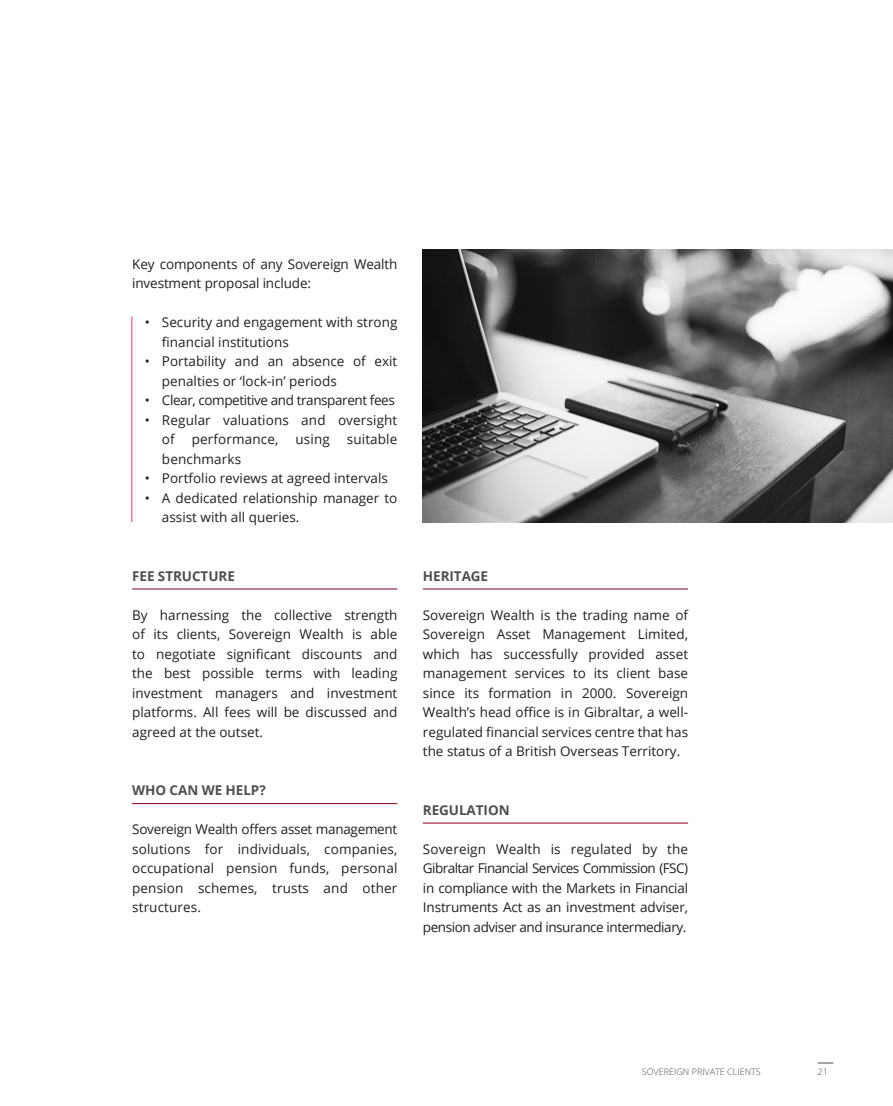
<style>
.page{position:relative;width:893px;height:1106px;background:#fff}
.page>*{position:absolute;margin:0;border:0;box-sizing:border-box;transform-origin:0 0}
.Content_-_Paragraph{font:13.5px/19.5px "Open Sans";color:#231f20}
.Sub-Content_title{font:700 13.5px "Open Sans";letter-spacing:-.005em;color:#4e4f50}
.Content_-_Paragraph-2{font:13.5px "Open Sans";letter-spacing:-.03em;color:#231f20}
.t1{font:300 9px "Open Sans";color:#4e4f50}
</style>
<div class="page">
<svg style="left:818px;top:1062px;width:15px;height:1px"></svg>
<hr style="left:423px;top:588px;width:265px;height:1px;background:#941830">
<hr style="left:132px;top:588px;width:265px;height:1px;background:#941830">
<hr style="left:132px;top:803px;width:265px;height:1px;background:#941830">
<hr style="left:423px;top:822px;width:265px;height:1px;background:#941830">
<hr style="left:131px;top:317px;width:1px;height:205px;background:#eb3866">
<img style="left:423px;top:249px;width:469px;height:273px">
<p class="Content_-_Paragraph" style="left:132px;top:254px;width:267px">Key components of any Sovereign Wealth investment proposal include:</p>
<p class="Content_-_Paragraph" style="left:162px;top:312px;width:237px;text-indent:-17px">• Security and engagement with strong financial institutions</p>
<p class="Content_-_Paragraph" style="left:162px;top:351px;width:237px;text-indent:-17px">• Portability and an absence of exit penalties or ‘lock-in’ periods</p>
<p class="Content_-_Paragraph-2" style="left:145px;top:391px;width:251px">• Clear, competitive and transparent fees</p>
<p class="Content_-_Paragraph" style="left:162px;top:410px;width:237px;text-indent:-17px">• Regular valuations and oversight of</p>
<p class="Content_-_Paragraph" style="left:192px;top:429px;width:88px">performance,</p>
<p class="Content_-_Paragraph" style="left:295px;top:429px;width:36px">using</p>
<p class="Content_-_Paragraph" style="left:347px;top:429px;width:52px">suitable</p>
<p class="Content_-_Paragraph" style="left:162px;top:449px;width:81px">benchmarks</p>
<p class="Content_-_Paragraph" style="left:145px;top:468px;width:244px">• Portfolio reviews at agreed intervals</p>
<p class="Content_-_Paragraph" style="left:162px;top:488px;width:237px;text-indent:-17px">• A dedicated relationship manager to assist with all queries.</p>
<p class="Sub-Content_title" style="left:132px;top:566px;width:104px">FEE STRUCTURE</p>
<p class="Sub-Content_title" style="left:423px;top:566px;width:67px">HERITAGE</p>
<p class="Content_-_Paragraph" style="left:132px;top:605px;width:267px;text-align:justify">By harnessing the collective strength of its clients, Sovereign Wealth is able to negotiate significant discounts and the best possible terms with leading investment managers and investment platforms. All fees will be discussed and agreed at the outset.</p>
<p class="Sub-Content_title" style="left:132px;top:781px;width:135px">WHO CAN WE HELP?</p>
<p class="Content_-_Paragraph" style="left:132px;top:819px;width:267px;text-align:justify">Sovereign Wealth offers asset management solutions for individuals, companies, occupational pension funds, personal pension schemes, trusts and other structures.</p>
<p class="Content_-_Paragraph" style="left:423px;top:605px;width:267px;text-align:justify">Sovereign Wealth is the trading name of Sovereign Asset Management Limited, which has successfully provided asset management services to its client base since its formation in 2000. Sovereign Wealth’s head office is in Gibraltar, a well&shy;regulated financial services centre that has the status of a British Overseas Territory.</p>
<p class="Sub-Content_title" style="left:423px;top:800px;width:88px">REGULATION</p>
<p class="Content_-_Paragraph" style="left:423px;top:839px;width:267px;text-align:justify">Sovereign Wealth is regulated by the Gibraltar Financial Services Commission (FSC) in compliance with the Markets in Financial Instruments Act as an investment adviser, pension adviser and insurance intermediary.</p>
<p class="t1" style="left:642px;top:1065px;width:120px">SOVEREIGN PRIVATE CLIENTS</p>
<p class="t1" style="left:818px;top:1065px;width:12px">21</p>
</div>
